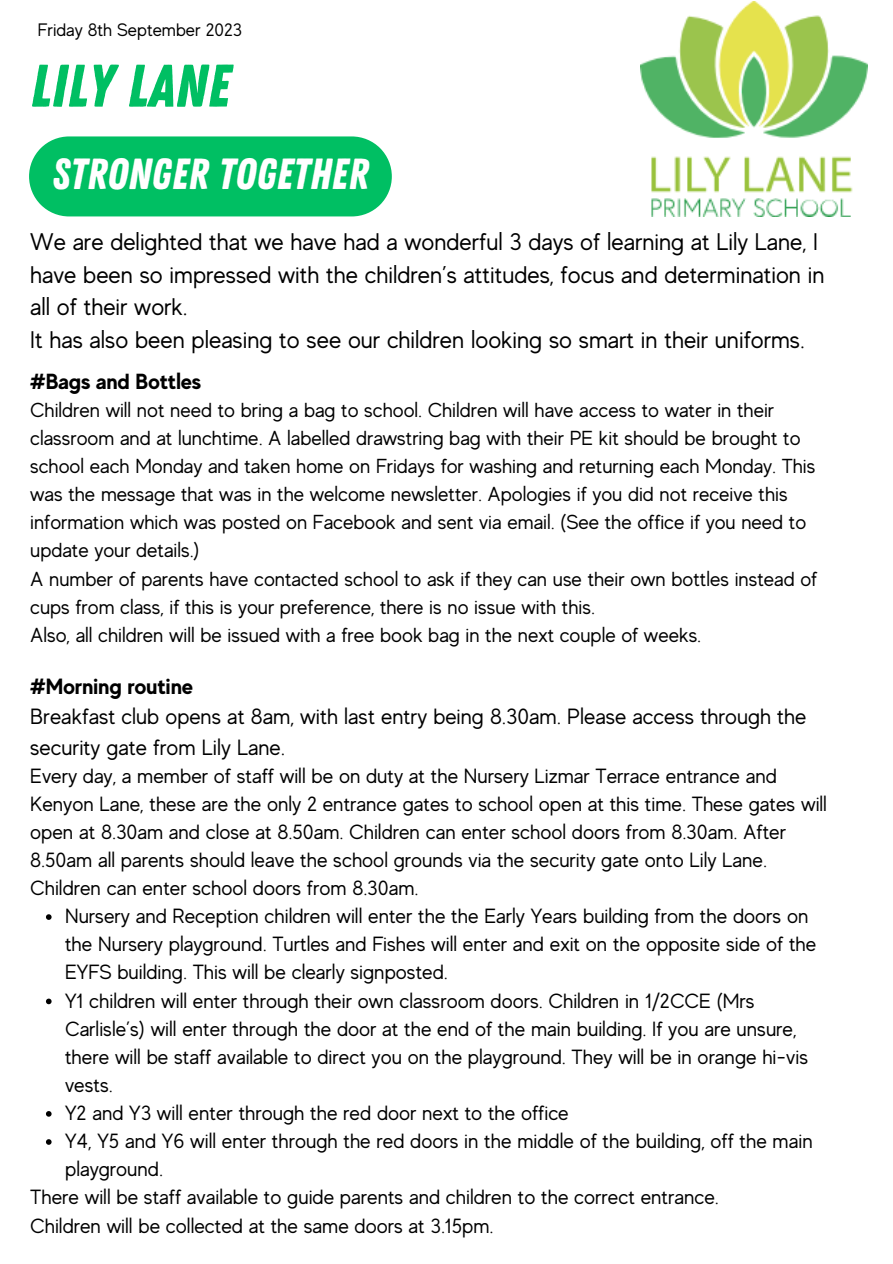
<style>
.page{position:relative;width:893px;height:1264px;background:#fff}
.page>*{position:absolute;margin:0;border:0;box-sizing:border-box;transform-origin:0 0}
.t1{font:60px "Zing Rust Base";color:#00bf63}
.t2{font:43.5px "Zing Rust Base";color:#fff}
.t3{font:24px/32.5px "MADE Evolve Sans";color:#000}
.t4{font:22.05px/30.3px "MADE Evolve Sans";color:#000}
.t5{font:700 22.05px "MADE Evolve Sans";color:#000}
.t6{font:700 21.75px "MADE Evolve Sans";color:#000}
.t7{font:20.55px/28px "MADE Evolve Sans";color:#000}
.t8{font:20.25px/28px "MADE Evolve Sans";color:#000}
.t9{font:18px "MADE Evolve Sans";color:#000}
</style>
<div class="page">
<div style="left:29px;top:136px;width:363px;height:80px;background:#00bf63"></div>
<img style="left:640px;top:2px;width:227px;height:214px">
<svg style="left:46px;top:914px;width:6px;height:5px"></svg>
<svg style="left:46px;top:998px;width:6px;height:6px"></svg>
<svg style="left:46px;top:1111px;width:6px;height:5px"></svg>
<svg style="left:46px;top:1139px;width:6px;height:5px"></svg>
<p class="t9" style="left:38px;top:20px;width:206px">Friday 8th September 2023</p>
<p class="t1" style="left:30px;top:51px;width:201px">LILY LANE</p>
<p class="t2" style="left:52px;top:148px;width:317px">STRONGER TOGETHER</p>
<p class="t3" style="left:30px;top:226px;width:795px">We are delighted that we have had a wonderful 3 days of learning at Lily Lane, I have been so impressed with the children’s attitudes, focus and determination in all of their work.</p>
<p class="t3" style="left:30px;top:323px;width:776px">It has also been pleasing to see our children looking so smart in their uniforms.</p>
<p class="t6" style="left:30px;top:368px;width:172px">#Bags and Bottles</p>
<p class="t8" style="left:30px;top:396px;width:786px">Children will not need to bring a bag to school. Children will have access to water in their classroom and at lunchtime. A labelled drawstring bag with their PE kit should be brought to school each Monday and taken home on Fridays for washing and returning each Monday. This was the message that was in the welcome newsletter. Apologies if you did not receive this information which was posted on Facebook and sent via email. (See the office if you need to update your details.)</p>
<p class="t8" style="left:30px;top:564px;width:788px">A number of parents have contacted school to ask if they can use their own bottles instead of cups from class, if this is your preference, there is no issue with this.</p>
<p class="t8" style="left:30px;top:621px;width:672px">Also, all children will be issued with a free book bag in the next couple of weeks.</p>
<p class="t5" style="left:30px;top:673px;width:164px">#Morning routine</p>
<p class="t4" style="left:30px;top:701px;width:777px">Breakfast club opens at 8am, with last entry being 8.30am. Please access through the security gate from Lily Lane.</p>
<p class="t7" style="left:30px;top:761px;width:798px">Every day, a member of staff will be on duty at the Nursery Lizmar Terrace entrance and Kenyon Lane, these are the only 2 entrance gates to school open at this time. These gates will open at 8.30am and close at 8.50am. Children can enter school doors from 8.30am. After 8.50am all parents should leave the school grounds via the security gate onto Lily Lane.<br>Children can enter school doors from 8.30am.</p>
<p class="t7" style="left:65px;top:902px;width:752px">Nursery and Reception children will enter the the Early Years building from the doors on the Nursery playground. Turtles and Fishes will enter and exit on the opposite side of the<br>EYFS building. This will be clearly signposted.</p>
<p class="t7" style="left:65px;top:986px;width:744px">Y1 children will enter through their own classroom doors. Children in 1/2CCE (Mrs Carlisle’s) will enter through the door at the end of the main building. If you are unsure, there will be staff available to direct you on the playground. They will be in orange hi-vis vests.</p>
<p class="t7" style="left:65px;top:1099px;width:505px">Y2 and Y3 will enter through the red door next to the office</p>
<p class="t7" style="left:65px;top:1127px;width:749px">Y4, Y5 and Y6 will enter through the red doors in the middle of the building, off the main playground.</p>
<p class="t7" style="left:30px;top:1183px;width:690px">There will be staff available to guide parents and children to the correct entrance.</p>
<p class="t7" style="left:30px;top:1211px;width:465px">Children will be collected at the same doors at 3.15pm.</p>
</div>
